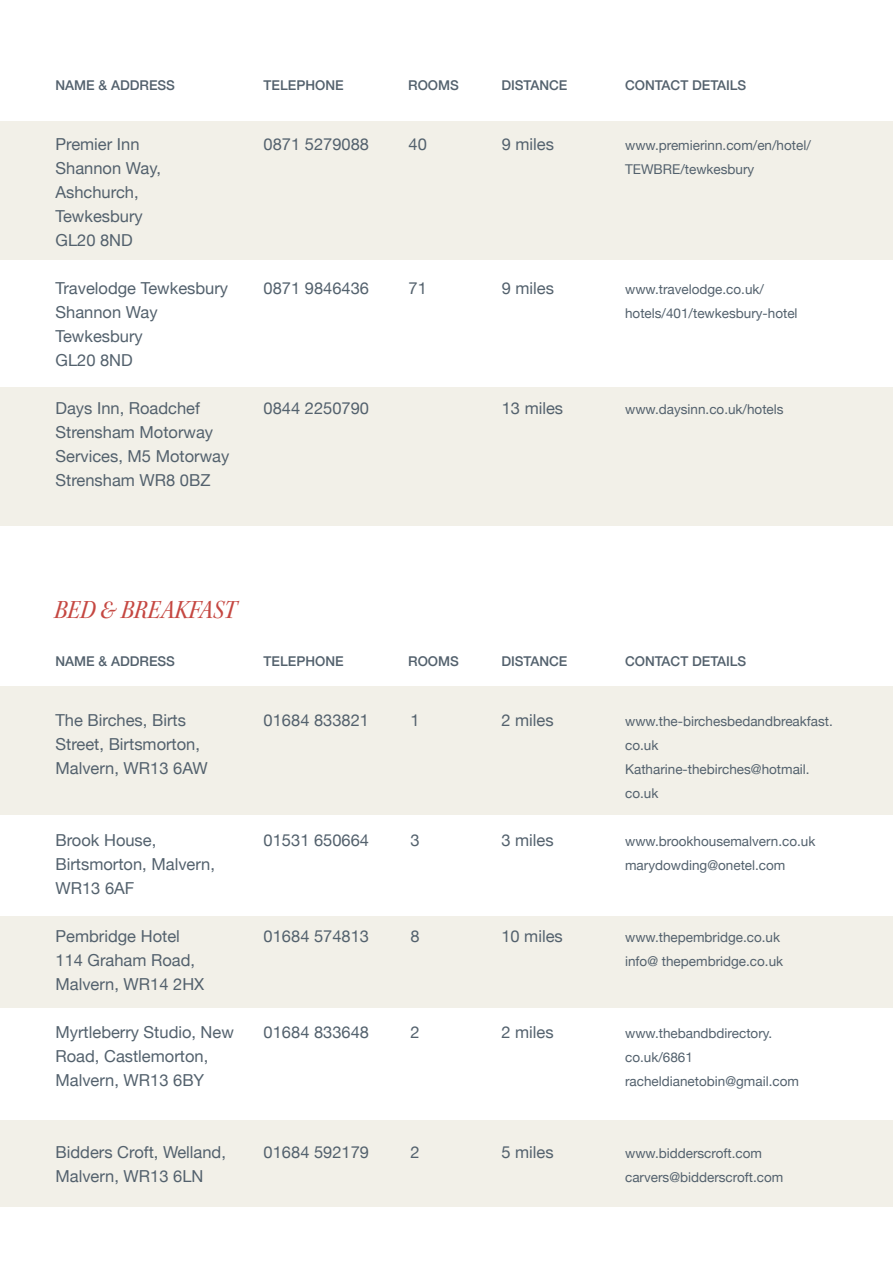
<style>
.page{position:relative;width:893px;height:1263px;background:#fff}
.page>*{position:absolute;margin:0;border:0;box-sizing:border-box;transform-origin:0 0}
.t1{font:27px "Kepler Std Scn It Subh";letter-spacing:-.005em;color:#c54741}
.t2{font:16.5px/24px "Helvetica Neue";color:#53616d}
.t3{font:13.5px/24px "Helvetica Neue";color:#53616d}
.t4{font:500 13.5px "Helvetica Neue";color:#53616d}
</style>
<div class="page">
<div style="left:0;top:121px;width:893px;height:139px;background:#f2f0e8"></div>
<div style="left:0;top:387px;width:893px;height:139px;background:#f2f0e8"></div>
<div style="left:0;top:686px;width:893px;height:129px;background:#f2f0e8"></div>
<div style="left:0;top:916px;width:893px;height:92px;background:#f2f0e8"></div>
<div style="left:0;top:1120px;width:893px;height:87px;background:#f2f0e8"></div>
<p class="t4" style="left:55px;top:77px;width:121px">NAME &amp; ADDRESS</p>
<p class="t4" style="left:264px;top:77px;width:82px">TELEPHONE</p>
<p class="t4" style="left:408px;top:77px;width:52px">ROOMS</p>
<p class="t4" style="left:501px;top:77px;width:68px">DISTANCE</p>
<p class="t4" style="left:625px;top:77px;width:123px">CONTACT DETAILS</p>
<p class="t2" style="left:55px;top:132px;width:107px">Premier Inn<br>Shannon Way,<br>Ashchurch,<br>Tewkesbury<br>GL20 8ND</p>
<p class="t2" style="left:55px;top:276px;width:174px">Travelodge Tewkesbury<br>Shannon Way<br>Tewkesbury<br>GL20 8ND</p>
<p class="t2" style="left:55px;top:396px;width:175px">Days Inn, Roadchef<br>Strensham Motorway<br>Services, M5 Motorway<br>Strensham WR8 0BZ</p>
<p class="t2" style="left:264px;top:132px;width:107px">0871 5279088</p>
<p class="t2" style="left:264px;top:276px;width:107px">0871 9846436</p>
<p class="t2" style="left:264px;top:396px;width:107px">0844 2250790</p>
<p class="t2" style="left:409px;top:132px;width:20px">40</p>
<p class="t2" style="left:409px;top:276px;width:20px">71</p>
<p class="t2" style="left:502px;top:132px;width:54px">9 miles</p>
<p class="t3" style="left:625px;top:133px;width:187px">www.premierinn.com/en/hotel/<br>TEWBRE/tewkesbury</p>
<p class="t2" style="left:502px;top:276px;width:54px">9 miles</p>
<p class="t3" style="left:625px;top:277px;width:174px">www.travelodge.co.uk/ hotels/401/tewkesbury-hotel</p>
<p class="t2" style="left:502px;top:396px;width:63px">13 miles</p>
<p class="t3" style="left:625px;top:397px;width:160px">www.daysinn.co.uk/hotels</p>
<h1 class="t1" style="left:54px;top:594px;width:184px">BED &amp; BREAKFAST</h1>
<p class="t4" style="left:55px;top:653px;width:121px">NAME &amp; ADDRESS</p>
<p class="t4" style="left:264px;top:653px;width:82px">TELEPHONE</p>
<p class="t4" style="left:408px;top:653px;width:52px">ROOMS</p>
<p class="t4" style="left:501px;top:653px;width:68px">DISTANCE</p>
<p class="t4" style="left:625px;top:653px;width:123px">CONTACT DETAILS</p>
<p class="t2" style="left:55px;top:708px;width:154px">The Birches, Birts<br>Street, Birtsmorton,<br>Malvern, WR13 6AW</p>
<p class="t2" style="left:55px;top:828px;width:161px">Brook House,<br>Birtsmorton, Malvern,<br>WR13 6AF</p>
<p class="t2" style="left:55px;top:924px;width:150px">Pembridge Hotel<br>114 Graham Road,<br>Malvern, WR14 2HX</p>
<p class="t2" style="left:55px;top:1020px;width:180px">Myrtleberry Studio, New<br>Road, Castlemorton,<br>Malvern, WR13 6BY</p>
<p class="t2" style="left:55px;top:1140px;width:172px">Bidders Croft, Welland,<br>Malvern, WR13 6LN</p>
<p class="t2" style="left:264px;top:708px;width:107px">01684 833821</p>
<p class="t2" style="left:264px;top:828px;width:107px">01531 650664</p>
<p class="t2" style="left:264px;top:924px;width:107px">01684 574813</p>
<p class="t2" style="left:264px;top:1020px;width:107px">01684 833648</p>
<p class="t2" style="left:264px;top:1140px;width:107px">01684 592179</p>
<p class="t2" style="left:410px;top:708px;width:11px">1</p>
<p class="t2" style="left:410px;top:828px;width:11px">3</p>
<p class="t2" style="left:410px;top:924px;width:11px">8</p>
<p class="t2" style="left:410px;top:1020px;width:11px">2</p>
<p class="t2" style="left:410px;top:1140px;width:11px">2</p>
<p class="t2" style="left:501px;top:708px;width:54px">2 miles</p>
<p class="t2" style="left:501px;top:828px;width:54px">3 miles</p>
<p class="t3" style="left:625px;top:709px;width:209px">www.the-birchesbedandbreakfast. co.uk<br>Katharine-thebirches@hotmail. co.uk</p>
<p class="t3" style="left:625px;top:829px;width:192px">www.brookhousemalvern.co.uk marydowding@onetel.com</p>
<p class="t2" style="left:501px;top:924px;width:63px">10 miles</p>
<p class="t3" style="left:625px;top:925px;width:160px">www.thepembridge.co.uk info@ thepembridge.co.uk</p>
<p class="t2" style="left:501px;top:1020px;width:54px">2 miles</p>
<p class="t3" style="left:625px;top:1021px;width:175px">www.thebandbdirectory. co.uk/6861 racheldianetobin@gmail.com</p>
<p class="t2" style="left:501px;top:1140px;width:54px">5 miles</p>
<p class="t3" style="left:625px;top:1141px;width:160px">www.bidderscroft.com carvers@bidderscroft.com</p>
</div>
